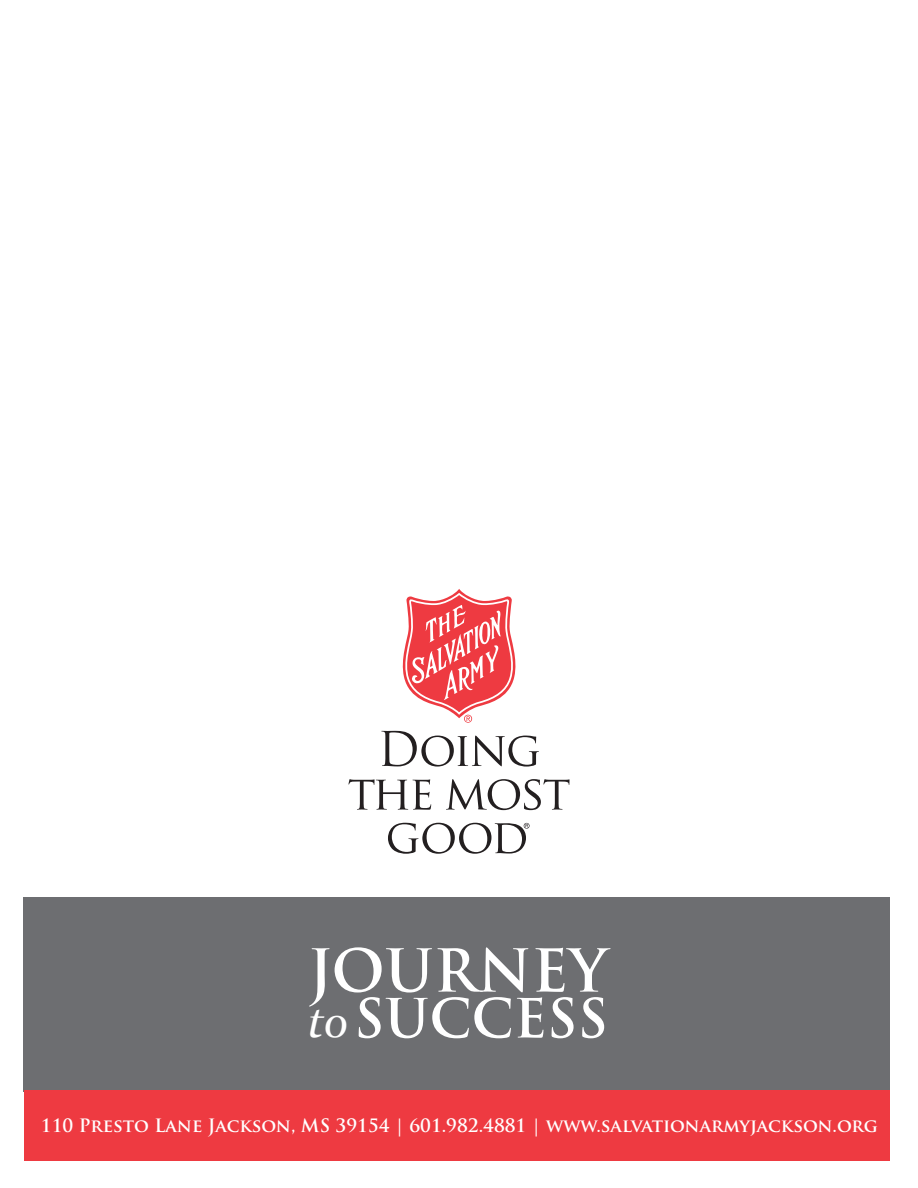
<style>
.page{position:relative;width:918px;height:1188px;background:#fff}
.page>*{position:absolute;margin:0;border:0;box-sizing:border-box;transform-origin:0 0}
.t1{font:700 57.6px "Trajan Pro";color:#fff}
.t2{font:700 52.65px "Trajan Pro";color:#fff}
.t3{font:700 18px "Trajan Pro";color:#fff}
.s1{font-family:"Constantia";font-weight:400;font-style:italic;font-size:47.1px}
</style>
<div class="page">
<div style="left:23px;top:897px;width:867px;height:195px;background:#6d6e71"></div>
<svg style="left:402px;top:589px;width:114px;height:134px"></svg>
<svg style="left:381px;top:730px;width:158px;height:37px"></svg>
<svg style="left:348px;top:779px;width:222px;height:31px"></svg>
<svg style="left:388px;top:823px;width:142px;height:31px"></svg>
<div style="left:24px;top:1090px;width:865px;height:71px;background:#ee3a41"></div>
<p class="t1" style="left:308px;top:935px;width:301px">JOURNEY</p>
<p class="t2" style="left:307px;top:986px;width:302px"><span class="s1">to</span>SUCCESS</p>
<p class="t3" style="left:41px;top:1114px;width:838px">110 Presto Lane Jackson, MS 39154 | 601.982.4881 | www.salvationarmyjackson.org</p>
</div>
